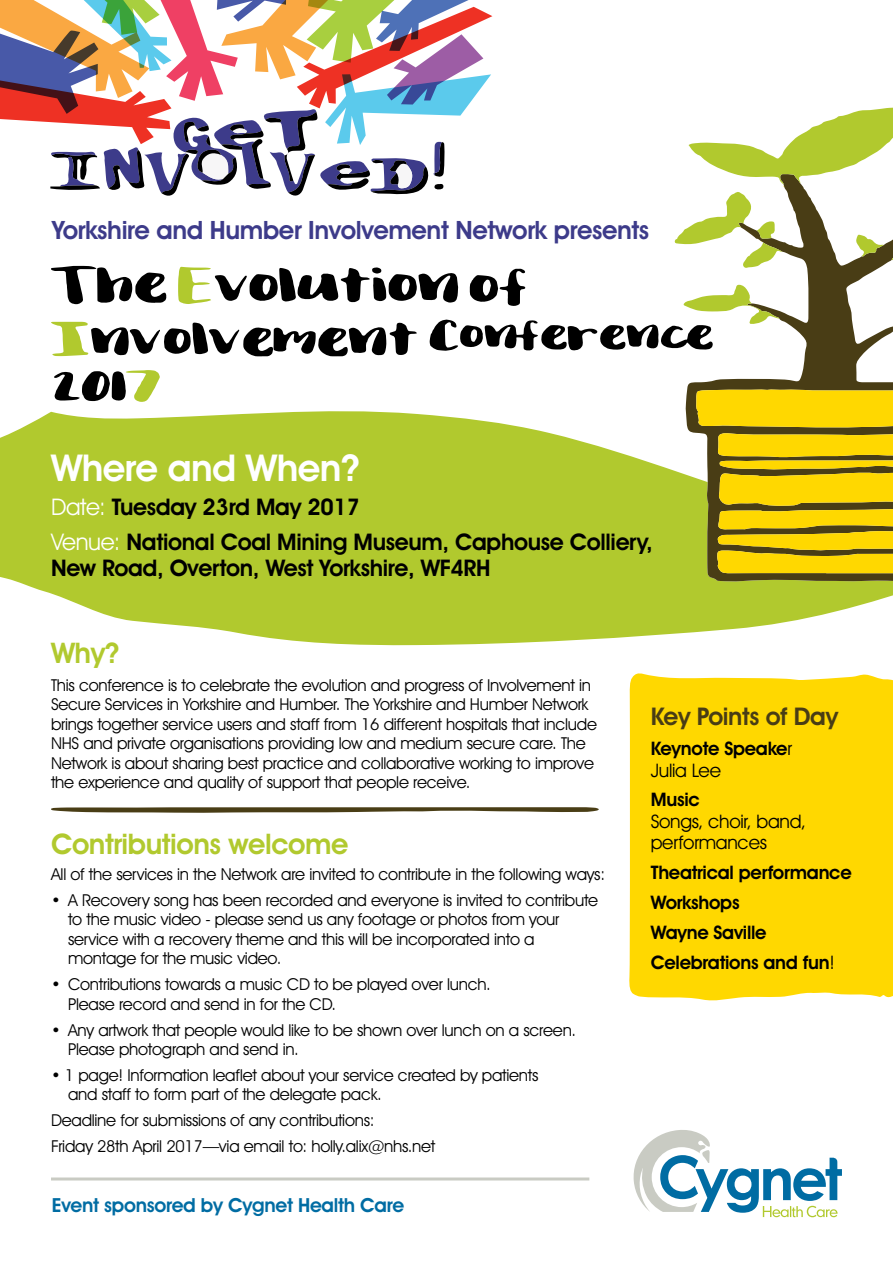
<style>
.page{position:relative;width:893px;height:1263px;background:#fff}
.page>*{position:absolute;margin:0;border:0;box-sizing:border-box;transform-origin:0 0}
.t1{font:600 37.2px "Avant Garde IT Cby BT";letter-spacing:-.015em;color:#fff}
.t2{font:600 28.5px "Avant Garde IT Cby BT";letter-spacing:-.015em;color:#b1c92e}
.t3{font:600 25.35px "Avant Garde IT Cby BT";letter-spacing:-.015em;color:#3d3b8a}
.t4{font:600 24.45px "Avant Garde IT Cby BT";letter-spacing:-.015em;color:#493d15}
.t5{font:600 22.95px/34.7px "Avant Garde IT Cby BT";letter-spacing:-.015em;color:#000}
.t6{font:600 19.5px "Avant Garde IT Cby BT";letter-spacing:-.015em;color:#006ca3}
.t7{font:600 18.75px/29.7px "Avant Garde IT Cby BT";letter-spacing:-.015em;color:#000}
.t8{font:18.75px/21.6px "Avant Garde IT Cby BT";letter-spacing:-.015em;color:#000}
.t9{font:16.5px/19.5px "Avant Garde IT Cby BT";letter-spacing:-.015em;color:#000}
.s1{font-weight:400;color:#fff}
.s2{font-weight:400}
</style>
<div class="page">
<svg style="left:0;top:411px;width:893px;height:234px;background:#bbd04a"></svg>
<svg style="left:633px;top:1130px;width:209px;height:87px"></svg>
<svg style="left:54px;top:370px;width:106px;height:32px"></svg>
<svg style="left:675px;top:411px;width:10px;height:171px;fill:#b1c92e"></svg>
<svg style="left:685px;top:356px;width:208px;height:226px"></svg>
<svg style="left:696px;top:389px;width:197px;height:184px;background:#d2b50c"></svg>
<svg style="left:51px;top:807px;width:548px;height:6px;background:#746b4d"></svg>
<div style="left:629px;top:673px;width:264px;height:328px;background:#ffd800"></div>
<hr style="left:51px;top:1177px;width:538px;height:3px;background:#c9cbc3">
<svg style="left:0;top:0;width:893px;height:356px"></svg>
<h3 class="t3" style="left:52px;top:215px;width:599px">Yorkshire and Humber Involvement Network presents</h3>
<h1 class="t1" style="left:51px;top:445px;width:310px">Where and When?</h1>
<h3 class="t5" style="left:51px;top:490px;width:603px"><span class="s1">Date:</span> Tuesday 23rd May 2017<br><span class="s1">Venue:</span> National Coal Mining Museum, Caphouse Colliery,</h3>
<h3 class="t5" style="left:51px;top:551px;width:441px">New Road, Overton, West Yorkshire, WF4RH</h3>
<h2 class="t2" style="left:51px;top:636px;width:70px">Why?</h2>
<p class="t9" style="left:51px;top:675px;width:547px">This conference is to celebrate the evolution and progress of Involvement in Secure Services in Yorkshire and Humber. The Yorkshire and Humber Network brings together service users and staff from 16 different hospitals that include NHS and private organisations providing low and medium secure care. The Network is about sharing best practice and collaborative working to improve the experience and quality of support that people receive.</p>
<h2 class="t2" style="left:51px;top:827px;width:299px">Contributions welcome</h2>
<p class="t9" style="left:51px;top:864px;width:556px">All of the services in the Network are invited to contribute in the following ways:</p>
<p class="t9" style="left:68px;top:890px;width:532px;text-indent:-17px">• A Recovery song has been recorded and everyone is invited to contribute to the music video - please send us any footage or photos from your service with a recovery theme and this will be incorporated into a montage for the music video.</p>
<p class="t9" style="left:68px;top:974px;width:424px;text-indent:-17px">• Contributions towards a music CD to be played over lunch.<br>Please record and send in for the CD.</p>
<p class="t9" style="left:68px;top:1020px;width:509px;text-indent:-17px">• Any artwork that people would like to be shown over lunch on a screen.<br>Please photograph and send in.</p>
<p class="t9" style="left:68px;top:1065px;width:472px;text-indent:-17px">• 1 page! Information leaflet about your service created by patients and staff to form part of the delegate pack.</p>
<p class="t9" style="left:51px;top:1107px;width:386px;line-height:25.8px">Deadline for submissions of any contributions:<br>Friday 28th April 2017—via email to: holly.alix@nhs.net</p>
<p class="t6" style="left:52px;top:1193px;width:354px">Event sponsored by Cygnet Health Care</p>
<h3 class="t4" style="left:651px;top:702px;width:189px">Key Points of Day</h3>
<p class="t7" style="left:651px;top:737px;width:143px;line-height:21.6px">Keynote Speake<span class="s2">r<br>Julia Lee</span></p>
<p class="t7" style="left:651px;top:785px;width:50px">Music</p>
<p class="t8" style="left:651px;top:810px;width:157px">Songs, choir, band, performances</p>
<p class="t7" style="left:651px;top:858px;width:202px">Theatrical performance<br>Workshops<br>Wayne Saville<br>Celebrations and fun<span class="s2">!</span></p>
</div>
